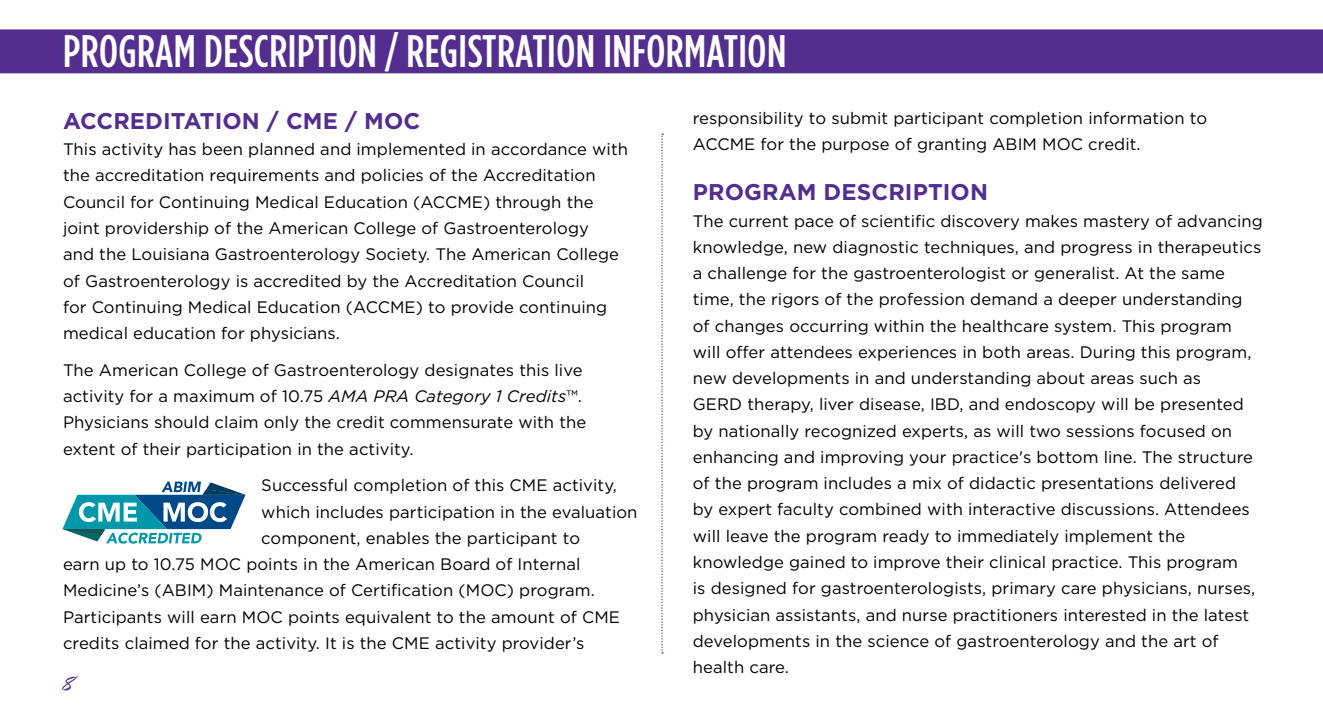
<style>
.page{position:relative;width:1323px;height:725px;background:#fff}
.page>*{position:absolute;margin:0;border:0;box-sizing:border-box;transform-origin:0 0}
.t1{font:500 45.5px "Gotham Condensed";letter-spacing:.01em;color:#fff}
.t2{font:28px "The Nauti Gal ROB";color:#542e8f}
.t3{font:700 22.75px "Gotham";letter-spacing:.005em;color:#542e8f}
.t4{font:16.62px/26.2px "Gotham";letter-spacing:.005em;color:#000}
.s1{font-style:italic}
</style>
<div class="page">
<svg style="left:62px;top:481px;width:184px;height:62px"></svg>
<svg style="left:661px;top:134px;width:2px;height:519px"></svg>
<div style="left:0;top:29px;width:1323px;height:44px;background:#542e8f"></div>
<h1 class="t1" style="left:63px;top:25px;width:725px">PROGRAM DESCRIPTION / REGISTRATION INFORMATION</h1>
<h3 class="t3" style="left:63px;top:106px;width:359px">ACCREDITATION / CME / MOC</h3>
<p class="t4" style="left:63px;top:136px;width:567px">This activity has been planned and implemented in accordance with the accreditation requirements and policies of the Accreditation Council for Continuing Medical Education (ACCME) through the joint providership of the American College of Gastroenterology<br>and the Louisiana Gastroenterology Society. The American College of Gastroenterology is accredited by the Accreditation Council<br>for Continuing Medical Education (ACCME) to provide continuing medical education for physicians.</p>
<p class="t4" style="left:63px;top:356px;width:525px">The American College of Gastroenterology designates this live activity for a maximum of 10.75 <span class="s1">AMA PRA Category 1 Credits</span>™.<br>Physicians should claim only the credit commensurate with the extent of their participation in the activity.</p>
<p class="t4" style="left:261px;top:472px;width:357px">Successful completion of this CME activity,</p>
<p class="t4" style="left:261px;top:498px;width:378px">which includes participation in the evaluation</p>
<p class="t4" style="left:261px;top:524px;width:320px">component, enables the participant to</p>
<p class="t4" style="left:63px;top:550px;width:519px">earn up to 10.75 MOC points in the American Board of Internal</p>
<p class="t4" style="left:63px;top:577px;width:533px">Medicine’s (ABIM) Maintenance of Certification (MOC) program.</p>
<p class="t4" style="left:63px;top:603px;width:559px">Participants will earn MOC points equivalent to the amount of CME</p>
<p class="t4" style="left:63px;top:629px;width:523px">credits claimed for the activity. It is the CME activity provider’s</p>
<h2 class="t2" style="left:62px;top:667px;width:16px">8</h2>
<p class="t4" style="left:693px;top:105px;width:516px">responsibility to submit participant completion information to<br>ACCME for the purpose of granting ABIM MOC credit.</p>
<h3 class="t3" style="left:693px;top:177px;width:297px">PROGRAM DESCRIPTION</h3>
<p class="t4" style="left:693px;top:207px;width:572px">The current pace of scientific discovery makes mastery of advancing knowledge, new diagnostic techniques, and progress in therapeutics a challenge for the gastroenterologist or generalist. At the same time, the rigors of the profession demand a deeper understanding of changes occurring within the healthcare system. This program will offer attendees experiences in both areas. During this program, new developments in and understanding about areas such as<br>GERD therapy, liver disease, IBD, and endoscopy will be presented by nationally recognized experts, as will two sessions focused on enhancing and improving your practice's bottom line. The structure of the program includes a mix of didactic presentations delivered<br>by expert faculty combined with interactive discussions. Attendees will leave the program ready to immediately implement the knowledge gained to improve their clinical practice. This program<br>is designed for gastroenterologists, primary care physicians, nurses, physician assistants, and nurse practitioners interested in the latest developments in the science of gastroenterology and the art of health care.</p>
</div>
